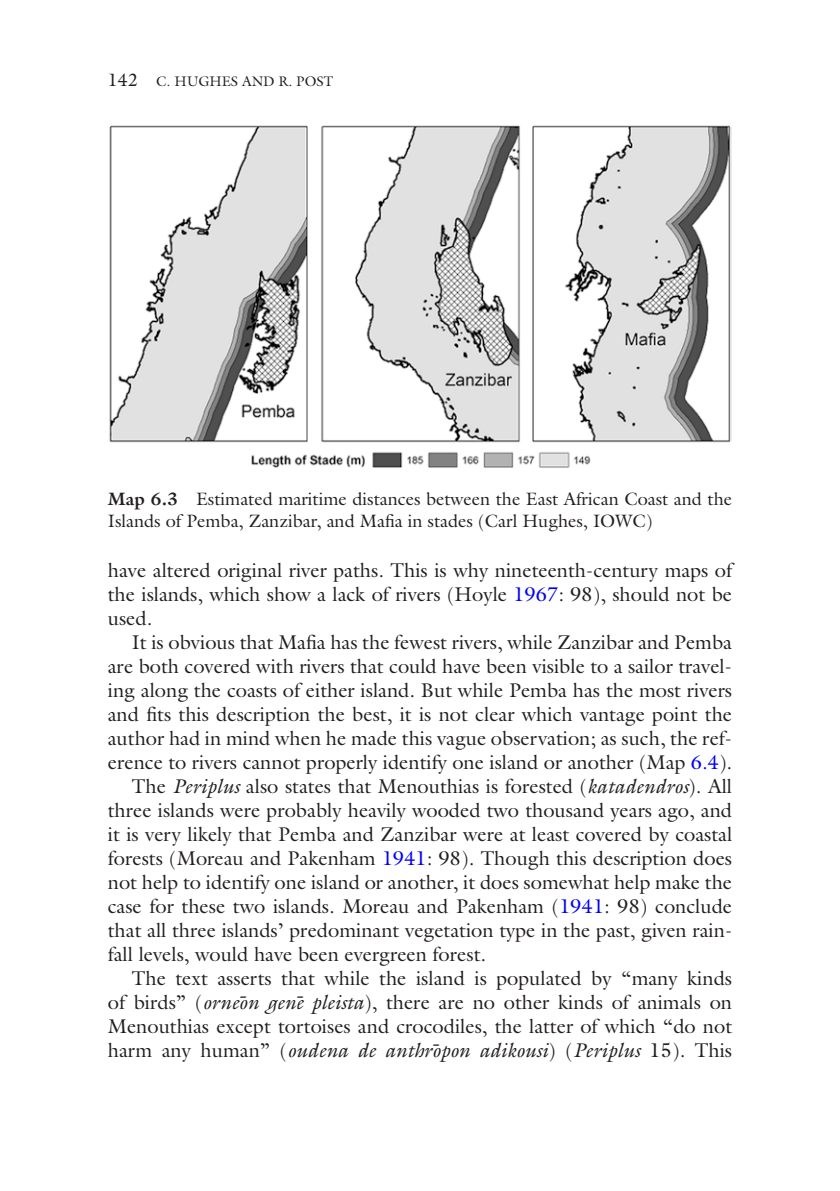
<style>
.page{position:relative;width:840px;height:1191px;background:#fff}
.page>*{position:absolute;margin:0;border:0;box-sizing:border-box;transform-origin:0 0}
.t1{font:20px/24px "Tjmwkg Galliard Std";color:#231f20;text-align:justify}
.t2{font:italic 20px "Lgcstp Galliard Std";color:#231f20}
.t3{font:18px/22px "Tjmwkg Galliard Std";color:#231f20}
.t4{font:14px "Tjmwkg Galliard Std";color:#231f20}
.s1{font-size:18px}
.s2{font-family:"Bjtqdg Galliard Std";font-weight:700}
.s3{color:#0000fa}
.s4{font-family:"Lgcstp Galliard Std";font-style:italic}
.s5{font-family:"Sfhmlt Gentium Plus";font-style:italic}
.s6{font-family:"Tjmwkg Galliard Std";font-style:normal}
.s7{font-family:"Sfhmlt Gentium Plus"}
</style>
<div class="page">
<img style="left:109px;top:125px;width:622px;height:343px">
<p class="t4" style="left:108px;top:72px;width:227px"><span class="s1">142</span> C. HUGHES AND R. POST</p>
<p class="t3" style="left:108px;top:487px;width:625px"><span class="s2">Map 6.3</span> Estimated maritime distances between the East African Coast and the<br>Islands of Pemba, Zanzibar, and Mafia in stades (Carl Hughes, IOWC)</p>
<p class="t1" style="left:108px;top:558px;width:625px">have altered original river paths. This is why nineteenth-century maps of the islands, which show a lack of rivers (Hoyle <span class="s3">1967</span>: 98), should not be used.</p>
<p class="t1" style="left:132px;top:630px;width:601px">It is obvious that Mafia has the fewest rivers, while Zanzibar and Pemba</p>
<p class="t1" style="left:108px;top:654px;width:625px">are both covered with rivers that could have been visible to a sailor travel-</p>
<p class="t1" style="left:108px;top:678px;width:625px">ing along the coasts of either island. But while Pemba has the most rivers</p>
<p class="t1" style="left:108px;top:702px;width:625px">and fits this description the best, it is not clear which vantage point the</p>
<p class="t1" style="left:108px;top:726px;width:625px">author had in mind when he made this vague observation; as such, the ref-</p>
<p class="t1" style="left:108px;top:750px;width:625px">erence to rivers cannot properly identify one island or another (Map <span class="s3">6.4</span>).</p>
<p class="t1" style="left:132px;top:774px;width:601px">The <span class="s4">Periplus</span> also states that Menouthias is forested (<span class="s4">katadendros</span>). All</p>
<p class="t1" style="left:108px;top:798px;width:625px">three islands were probably heavily wooded two thousand years ago, and</p>
<p class="t1" style="left:108px;top:822px;width:625px">it is very likely that Pemba and Zanzibar were at least covered by coastal</p>
<p class="t1" style="left:108px;top:846px;width:625px">forests (Moreau and Pakenham <span class="s3">1941</span>: 98). Though this description does</p>
<p class="t1" style="left:108px;top:870px;width:625px">not help to identify one island or another, it does somewhat help make the</p>
<p class="t1" style="left:108px;top:894px;width:625px">case for these two islands. Moreau and Pakenham (<span class="s3">1941</span>: 98) conclude</p>
<p class="t1" style="left:108px;top:918px;width:625px">that all three islands’ predominant vegetation type in the past, given rain-</p>
<p class="t1" style="left:108px;top:942px;width:379px">fall levels, would have been evergreen forest.</p>
<p class="t1" style="left:132px;top:966px;width:601px">The text asserts that while the island is populated by “many kinds</p>
<p class="t1" style="left:108px;top:990px;width:625px">of birds” (<span class="s4">orneo</span><span class="s5">̄</span><span class="s4">n gene</span><span class="s5">̄</span> <span class="s4">pleista</span>), there are no other kinds of animals on</p>
<p class="t1" style="left:108px;top:1014px;width:625px">Menouthias except tortoises and crocodiles, the latter of which “do not</p>
<p class="t2" style="left:108px;top:1038px;width:625px"><span class="s6">harm any human” (</span>oudena de anthro<span class="s7">̄</span>pon adikousi<span class="s6">) (</span>Periplus <span class="s6">15). This</span></p>
</div>
